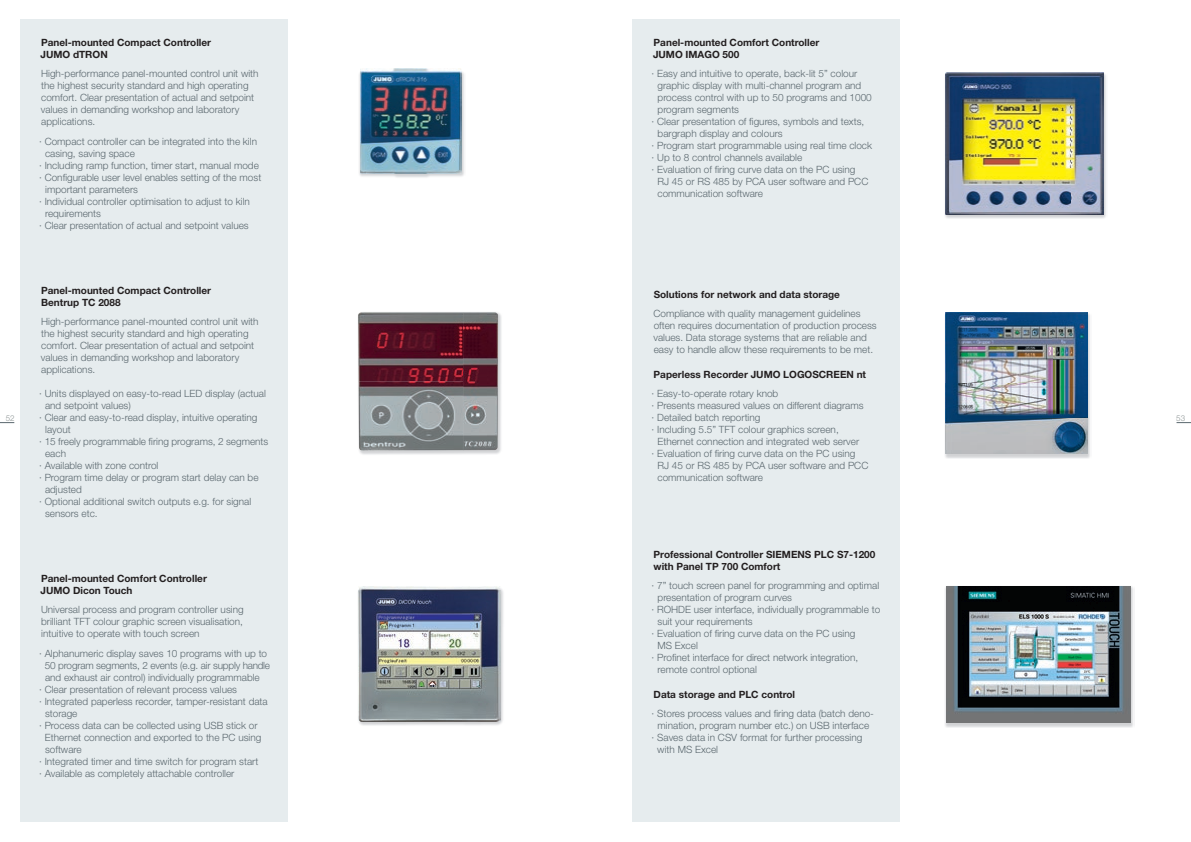
<style>
.page{position:relative;width:1191px;height:842px;background:#fff}
.page>*{position:absolute;margin:0;border:0;box-sizing:border-box;transform-origin:0 0}
.t1{font:300 10px/12px "Helvetica Neue LT Pro";color:#5a676e}
.t2{font:700 10px/12px "Helvetica Neue LT Pro";color:#231f20}
.t3{font:300 8px "Helvetica Neue LT Pro";color:#8e9696}
</style>
<div class="page">
<svg style="left:1176px;top:422px;width:15px;height:1px"></svg>
<svg style="left:0;top:422px;width:14px;height:1px"></svg>
<div style="left:632px;top:20px;width:268px;height:802px;background:#e6ecee"></div>
<div style="left:20px;top:20px;width:268px;height:802px;background:#e6ecee"></div>
<img style="left:945px;top:586px;width:188px;height:142px">
<img style="left:946px;top:586px;width:184px;height:137px">
<img style="left:359px;top:68px;width:105px;height:110px">
<img style="left:360px;top:69px;width:101px;height:104px">
<img style="left:359px;top:588px;width:144px;height:138px">
<img style="left:358px;top:586px;width:142px;height:135px">
<img style="left:359px;top:313px;width:143px;height:142px">
<img style="left:358px;top:312px;width:140px;height:139px">
<img style="left:945px;top:312px;width:145px;height:147px">
<img style="left:945px;top:312px;width:142px;height:142px">
<img style="left:945px;top:72px;width:161px;height:147px">
<img style="left:945px;top:73px;width:158px;height:141px">
<p class="t2" style="left:40px;top:36px;width:172px">Panel-mounted Compact Controller<br>JUMO dTRON</p>
<p class="t1" style="left:41px;top:67px;width:219px">High-performance panel-mounted control unit with the highest security standard and high operating comfort. Clear presentation of actual and setpoint values in demanding workshop and laboratory applications.</p>
<p class="t1" style="left:39px;top:135px;width:219px">· Compact controller can be integrated into the kiln</p>
<p class="t1" style="left:45px;top:147px;width:91px">casing, saving space</p>
<p class="t1" style="left:39px;top:159px;width:221px">· Including ramp function, timer start, manual mode</p>
<p class="t1" style="left:39px;top:171px;width:224px">· Configurable user level enables setting of the most</p>
<p class="t1" style="left:45px;top:183px;width:94px">important parameters</p>
<p class="t1" style="left:39px;top:195px;width:212px">· Individual controller optimisation to adjust to kiln</p>
<p class="t1" style="left:45px;top:207px;width:57px">requirements</p>
<p class="t1" style="left:39px;top:219px;width:211px">· Clear presentation of actual and setpoint values</p>
<p class="t2" style="left:653px;top:36px;width:168px">Panel-mounted Comfort Controller<br>JUMO IMAGO 500</p>
<p class="t1" style="left:651px;top:67px;width:207px">· Easy and intuitive to operate, back-lit 5” colour</p>
<p class="t1" style="left:657px;top:79px;width:205px">graphic display with multi-channel program and</p>
<p class="t1" style="left:657px;top:91px;width:216px">process control with up to 50 programs and 1000</p>
<p class="t1" style="left:657px;top:103px;width:83px">program segments</p>
<p class="t1" style="left:651px;top:115px;width:214px">· Clear presentation of figures, symbols and texts,</p>
<p class="t1" style="left:657px;top:127px;width:127px">bargraph display and colours</p>
<p class="t1" style="left:651px;top:139px;width:222px">· Program start programmable using real time clock</p>
<p class="t1" style="left:651px;top:151px;width:152px">· Up to 8 control channels available</p>
<p class="t1" style="left:651px;top:163px;width:205px">· Evaluation of firing curve data on the PC using</p>
<p class="t1" style="left:657px;top:175px;width:212px">RJ 45 or RS 485 by PCA user software and PCC</p>
<p class="t1" style="left:657px;top:187px;width:107px">communication software</p>
<p class="t2" style="left:41px;top:284px;width:171px">Panel-mounted Compact Controller<br>Bentrup TC 2088</p>
<p class="t1" style="left:41px;top:315px;width:219px">High-performance panel-mounted control unit with the highest security standard and high operating comfort. Clear presentation of actual and setpoint values in demanding workshop and laboratory applications.</p>
<p class="t1" style="left:39px;top:387px;width:228px">· Units displayed on easy-to-read LED display (actual</p>
<p class="t1" style="left:45px;top:399px;width:87px">and setpoint values)</p>
<p class="t1" style="left:39px;top:411px;width:220px">· Clear and easy-to-read display, intuitive operating</p>
<p class="t1" style="left:45px;top:423px;width:27px">layout</p>
<p class="t1" style="left:39px;top:435px;width:231px">· 15 freely programmable firing programs, 2 segments</p>
<p class="t1" style="left:45px;top:447px;width:22px">each</p>
<p class="t1" style="left:39px;top:459px;width:121px">· Available with zone control</p>
<p class="t1" style="left:39px;top:471px;width:221px">· Program time delay or program start delay can be</p>
<p class="t1" style="left:45px;top:483px;width:38px">adjusted</p>
<p class="t1" style="left:39px;top:495px;width:214px">· Optional additional switch outputs e.g. for signal</p>
<p class="t1" style="left:45px;top:507px;width:54px">sensors etc.</p>
<p class="t2" style="left:653px;top:288px;width:188px">Solutions for network and data storage</p>
<p class="t1" style="left:653px;top:307px;width:225px">Compliance with quality management guidelines often requires documentation of production process values. Data storage systems that are reliable and easy to handle allow these requirements to be met.</p>
<p class="t2" style="left:653px;top:368px;width:214px">Paperless Recorder JUMO LOGOSCREEN nt</p>
<p class="t1" style="left:651px;top:387px;width:128px">· Easy-to-operate rotary knob</p>
<p class="t1" style="left:651px;top:399px;width:213px">· Presents measured values on different diagrams</p>
<p class="t1" style="left:651px;top:411px;width:110px">· Detailed batch reporting</p>
<p class="t1" style="left:651px;top:423px;width:189px">· Including 5.5” TFT colour graphics screen,</p>
<p class="t1" style="left:657px;top:435px;width:203px">Ethernet connection and integrated web server</p>
<p class="t1" style="left:651px;top:447px;width:205px">· Evaluation of firing curve data on the PC using</p>
<p class="t1" style="left:657px;top:459px;width:212px">RJ 45 or RS 485 by PCA user software and PCC</p>
<p class="t1" style="left:657px;top:471px;width:107px">communication software</p>
<p class="t3" style="left:6px;top:413px;width:10px">52</p>
<p class="t3" style="left:1176px;top:413px;width:10px">53</p>
<p class="t2" style="left:40px;top:572px;width:168px">Panel-mounted Comfort Controller<br>JUMO Dicon Touch</p>
<p class="t1" style="left:41px;top:603px;width:204px;text-align:justify">Universal process and program controller using brilliant TFT colour graphic screen visualisation, intuitive to operate with touch screen</p>
<p class="t1" style="left:39px;top:647px;width:230px">· Alphanumeric display saves 10 programs with up to</p>
<p class="t1" style="left:45px;top:659px;width:227px">50 program segments, 2 events (e.g. air supply handle</p>
<p class="t1" style="left:45px;top:671px;width:216px">and exhaust air control) individually programmable</p>
<p class="t1" style="left:39px;top:683px;width:199px">· Clear presentation of relevant process values</p>
<p class="t1" style="left:39px;top:695px;width:230px">· Integrated paperless recorder, tamper-resistant data</p>
<p class="t1" style="left:45px;top:707px;width:34px">storage</p>
<p class="t1" style="left:39px;top:719px;width:220px">· Process data can be collected using USB stick or</p>
<p class="t1" style="left:45px;top:731px;width:218px">Ethernet connection and exported to the PC using</p>
<p class="t1" style="left:45px;top:743px;width:38px">software</p>
<p class="t1" style="left:39px;top:755px;width:221px">· Integrated timer and time switch for program start</p>
<p class="t1" style="left:39px;top:767px;width:197px">· Available as completely attachable controller</p>
<p class="t2" style="left:653px;top:548px;width:223px">Professional Controller SIEMENS PLC S7-1200 with Panel TP 700 Comfort</p>
<p class="t1" style="left:651px;top:579px;width:229px">· 7” touch screen panel for programming and optimal</p>
<p class="t1" style="left:657px;top:591px;width:136px">presentation of program curves</p>
<p class="t1" style="left:651px;top:603px;width:230px">· ROHDE user interface, individually programmable to</p>
<p class="t1" style="left:657px;top:615px;width:97px">suit your requirements</p>
<p class="t1" style="left:651px;top:627px;width:205px">· Evaluation of firing curve data on the PC using</p>
<p class="t1" style="left:657px;top:639px;width:42px">MS Excel</p>
<p class="t1" style="left:651px;top:651px;width:208px">· Profinet interface for direct network integration,</p>
<p class="t1" style="left:657px;top:663px;width:101px">remote control optional</p>
<p class="t2" style="left:653px;top:688px;width:143px">Data storage and PLC control</p>
<p class="t1" style="left:651px;top:707px;width:224px">· Stores process values and firing data (batch deno-</p>
<p class="t1" style="left:657px;top:719px;width:213px">mination, program number etc.) on USB interface</p>
<p class="t1" style="left:651px;top:731px;width:212px">· Saves data in CSV format for further processing</p>
<p class="t1" style="left:657px;top:743px;width:62px">with MS Excel</p>
</div>
